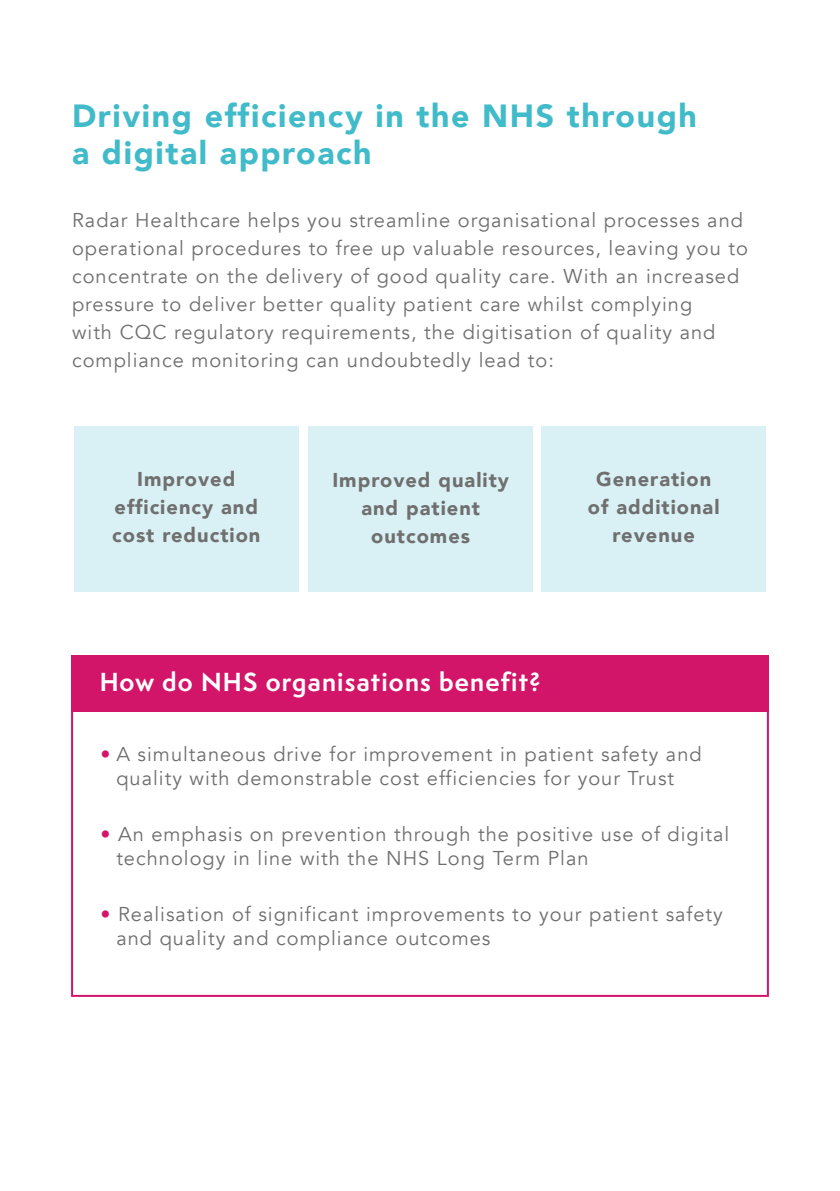
<style>
.page{position:relative;width:840px;height:1191px;background:#fff}
.page>*{position:absolute;margin:0;border:0;box-sizing:border-box;transform-origin:0 0}
.t1{font:900 32px/36.8px "Avenir";letter-spacing:.05em;color:#41bbc9}
.t2{font:700 24px "Semplicita Pro";letter-spacing:.05em;color:#fff}
.t3{font:20px/28px "Avenir";letter-spacing:.05em;color:#706f6f}
.t4{font:900 20px/28px "Avenir";letter-spacing:.05em;color:#706f6f;text-align:center}
.s1{color:#d31569}
</style>
<div class="page">
<div style="left:71px;top:655px;width:697px;height:56px;background:#d31569"></div>
<div style="left:74px;top:426px;width:224px;height:165px;background:#d9f1f4"></div>
<div style="left:308px;top:426px;width:225px;height:165px;background:#d9f1f4"></div>
<div style="left:541px;top:426px;width:224px;height:165px;background:#d9f1f4"></div>
<h1 class="t1" style="left:72px;top:96px;width:626px">Driving efficiency in the NHS through a digital approach</h1>
<p class="t3" style="left:72px;top:206px;width:677px">Radar Healthcare helps you streamline organisational processes and operational procedures to free up valuable resources, leaving you to concentrate on the delivery of good quality care. With an increased pressure to deliver better quality patient care whilst complying<br>with CQC regulatory requirements, the digitisation of quality and compliance monitoring can undoubtedly lead to:</p>
<p class="t4" style="left:112px;top:464px;width:150px">Improved efficiency and cost reduction</p>
<p class="t4" style="left:332px;top:466px;width:178px">Improved quality and patient outcomes</p>
<p class="t4" style="left:587px;top:464px;width:133px">Generation of additional revenue</p>
<p class="t2" style="left:100px;top:664px;width:442px">How do NHS organisations benefit?</p>
<p class="t3" style="left:100px;top:743px;width:602px;line-height:24px;text-align:center"><span class="s1">•</span> A simultaneous drive for improvement in patient safety and quality with demonstrable cost efficiencies for your Trust</p>
<p class="t3" style="left:116px;top:823px;width:614px;line-height:24px;text-indent:-16px"><span class="s1">•</span> An emphasis on prevention through the positive use of digital technology in line with the NHS Long Term Plan</p>
<p class="t3" style="left:116px;top:903px;width:607px;line-height:24px;text-indent:-16px"><span class="s1">•</span> Realisation of significant improvements to your patient safety and quality and compliance outcomes</p>
</div>
